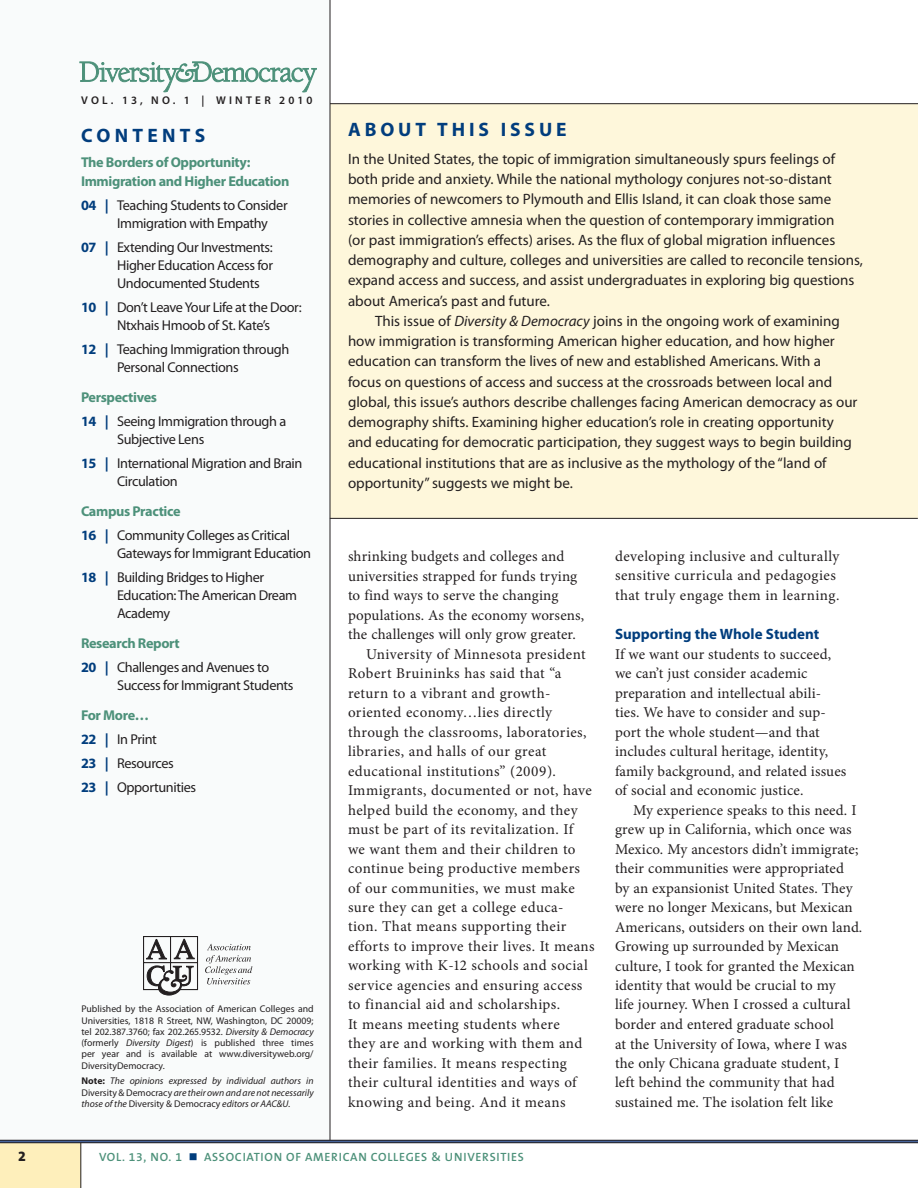
<style>
.page{position:relative;width:918px;height:1188px;background:#fff}
.page>*{position:absolute;margin:0;border:0;box-sizing:border-box;transform-origin:0 0}
.About_This_Issue_hea{font:700 19.5px "Myriad Pro";letter-spacing:.22em;color:#013d7d}
.Article_Text{font:15px/19.5px "Minion Pro";letter-spacing:.02em;color:#231f20}
.About_This_Issue_tex{font:15px/20.2px "Myriad Pro";color:#231f20}
.Article_Text_1st_Par{font:15px/19.5px "Minion Pro";letter-spacing:.01em;color:#231f20}
.Article_Subhead{font:700 15px "Myriad Pro";color:#013d7d}
.TOC__text__nested{font:14.25px/18px "Myriad Pro";letter-spacing:-.025em;color:#231f20}
.TOC__Topic{font:700 14.25px/19.5px "Myriad Pro";letter-spacing:-.025em;color:#4d917a}
.t1{font:800 14.25px "The Sans B8";color:#231f20}
.t2{font:600 12px "The Sans B6";letter-spacing:.06em;color:#4d917a}
.t3{font:600 11.25px "Myriad Pro";letter-spacing:.28em;color:#231f20}
.t4{font:9.75px/11.2px "Myriad Pro";color:#231f20;text-align:justify}
.t5{font:italic 9.75px/11.2px "Myriad Pro";color:#231f20;text-align:justify}
.s1{font-weight:700;color:#013d7d}
.s2{font-style:italic}
.s3{font-weight:700;font-style:normal}
.s4{font-style:normal}
.s5{color:#013d7d}
</style>
<div class="page">
<div style="left:0;top:1142px;width:81px;height:46px;background:#feefbb"></div>
<div style="left:0;top:0;width:330px;height:1141px;background:#f9fbfb"></div>
<div style="left:330px;top:104px;width:588px;height:414px;background:#fef7db"></div>
<svg style="left:205px;top:944px;width:47px;height:40px"></svg>
<svg style="left:143px;top:936px;width:56px;height:59px"></svg>
<hr style="left:0;top:1140px;width:918px;height:3px;background:#46639a">
<hr style="left:0;top:1140px;width:918px;height:1px;background:#231f20">
<hr style="left:0;top:1142px;width:918px;height:1px;background:#231f20">
<hr style="left:81px;top:1143px;width:1px;height:45px;background:#231f20">
<hr style="left:330px;top:0;width:1px;height:1140px;background:#231f20">
<hr style="left:330px;top:103px;width:588px;height:1px;background:#231f20">
<svg style="left:80px;top:62px;width:237px;height:30px"></svg>
<hr style="left:330px;top:518px;width:588px;height:1px;background:#231f20">
<p class="t3" style="left:81px;top:94px;width:233px">VO L. 13, NO. 1 | WI NTE R 2010</p>
<p class="About_This_Issue_hea" style="left:81px;top:125px;width:126px">Contents</p>
<p class="TOC__Topic" style="left:81px;top:153px;width:210px">The Borders of Opportunity:<br>Immigration and Higher Education</p>
<p class="TOC__text__nested" style="left:117px;top:197px;width:172px;text-indent:-36px"><span class="s1">04 |</span> Teaching Students to Consider<br>Immigration with Empathy</p>
<p class="TOC__text__nested" style="left:117px;top:239px;width:158px;text-align:justify;text-indent:-36px"><span class="s1">07 |</span> Extending Our Investments:<br>Higher Education Access for Undocumented Students</p>
<p class="TOC__text__nested" style="left:81px;top:299px;width:222px;text-align:center"><span class="s1">10 |</span> Don’t Leave Your Life at the Door:<br>Ntxhais Hmoob of St. Kate’s</p>
<p class="TOC__text__nested" style="left:117px;top:341px;width:174px;text-indent:-36px"><span class="s1">12 |</span> Teaching Immigration through<br>Personal Connections</p>
<p class="TOC__Topic" style="left:81px;top:388px;width:78px">Perspectives</p>
<p class="TOC__text__nested" style="left:117px;top:413px;width:171px;text-indent:-36px"><span class="s1">14 |</span> Seeing Immigration through a<br>Subjective Lens</p>
<p class="TOC__text__nested" style="left:117px;top:455px;width:187px;text-indent:-36px"><span class="s1">15 |</span> International Migration and Brain<br>Circulation</p>
<p class="TOC__Topic" style="left:81px;top:502px;width:101px">Campus Practice</p>
<p class="TOC__text__nested" style="left:117px;top:527px;width:196px;text-indent:-36px"><span class="s1">16 |</span> Community Colleges as Critical<br>Gateways for Immigrant Education</p>
<p class="TOC__text__nested" style="left:117px;top:569px;width:182px;text-indent:-36px"><span class="s1">18 |</span> Building Bridges to Higher<br>Education: The American Dream<br>Academy</p>
<p class="TOC__Topic" style="left:81px;top:634px;width:100px">Research Report</p>
<p class="TOC__text__nested" style="left:117px;top:659px;width:178px;text-indent:-36px"><span class="s1">20 |</span> Challenges and Avenues to<br>Success for Immigrant Students</p>
<p class="TOC__Topic" style="left:81px;top:706px;width:69px">For More…</p>
<p class="TOC__text__nested" style="left:81px;top:731px;width:77px"><span class="s1">22 |</span> In Print</p>
<p class="TOC__text__nested" style="left:81px;top:755px;width:94px"><span class="s1">23 |</span> Resources</p>
<p class="TOC__text__nested" style="left:81px;top:779px;width:117px"><span class="s1">23 |</span> Opportunities</p>
<p class="t4" style="left:82px;top:1004px;width:234px">Published by the Association of American Colleges and Universities, 1818 R Street, NW, Washington, DC 20009; tel 202.387.3760; fax 202.265.9532. <span class="s2">Diversity &amp; Democracy </span>(formerly <span class="s2">Diversity Digest</span>) is published three times per year and is available at www.diversityweb.org/ DiversityDemocracy.</p>
<p class="t5" style="left:82px;top:1076px;width:234px"><span class="s3">Note:</span> The opinions expressed by individual authors in <span class="s4">Diversity &amp; Democracy</span> are their own and are not necessarily those of the <span class="s4">Diversity &amp; Democracy</span> editors or AAC&amp;U.</p>
<p class="About_This_Issue_hea" style="left:348px;top:119px;width:49px">ABOUT</p>
<p class="About_This_Issue_hea" style="left:437px;top:119px;width:78px">THIS ISSUE</p>
<p class="About_This_Issue_tex" style="left:348px;top:149px;width:516px">In the United States, the topic of immigration simultaneously spurs feelings of both pride and anxiety. While the national mythology conjures not-so-distant memories of newcomers to Plymouth and Ellis Island, it can cloak those same stories in collective amnesia when the question of contemporary immigration<br>(or past immigration’s effects) arises. As the flux of global migration influences demography and culture, colleges and universities are called to reconcile tensions, expand access and success, and assist undergraduates in exploring big questions about America’s past and future.</p>
<p class="About_This_Issue_tex" style="left:348px;top:311px;width:511px;text-indent:27px">This issue of <span class="s2">Diversity &amp; Democracy</span> joins in the ongoing work of examining how immigration is transforming American higher education, and how higher education can transform the lives of new and established Americans. With a focus on questions of access and success at the crossroads between local and global, this issue’s authors describe challenges facing American democracy as our demography shifts. Examining higher education’s role in creating opportunity and educating for democratic participation, they suggest ways to begin building educational institutions that are as inclusive as the mythology of the “land of opportunity” suggests we might be.</p>
<p class="Article_Text" style="left:348px;top:547px;width:238px">shrinking budgets and colleges and universities strapped for funds trying to find ways to serve the changing populations. As the economy worsens, the challenges will only grow greater.</p>
<p class="Article_Text" style="left:348px;top:644px;width:248px;text-indent:18px">University of Minnesota president Robert Bruininks has said that “a return to a vibrant and growth&shy;oriented economy…lies directly through the classrooms, laboratories, libraries, and halls of our great educational institutions” (2009).<br>Immigrants, documented or not, have helped build the economy, and they must be part of its revitalization. If<br>we want them and their children to continue being productive members of our communities, we must make sure they can get a college educa&shy;tion. That means supporting their efforts to improve their lives. It means working with K-12 schools and social service agencies and ensuring access to financial aid and scholarships.<br>It means meeting students where<br>they are and working with them and their families. It means respecting their cultural identities and ways of knowing and being. And it means</p>
<p class="Article_Text" style="left:615px;top:547px;width:226px">developing inclusive and culturally sensitive curricula and pedagogies that truly engage them in learning.</p>
<p class="Article_Subhead" style="left:615px;top:626px;width:206px">Supporting the Whole Student</p>
<p class="Article_Text_1st_Par" style="left:615px;top:644px;width:233px">If we want our students to succeed, we can’t just consider academic preparation and intellectual abili&shy;ties. We have to consider and sup&shy;port the whole student—and that includes cultural heritage, identity, family background, and related issues of social and economic justice.</p>
<p class="Article_Text" style="left:615px;top:800px;width:249px;text-indent:18px">My experience speaks to this need. I grew up in California, which once was Mexico. My ancestors didn’t immigrate; their communities were appropriated<br>by an expansionist United States. They were no longer Mexicans, but Mexican Americans, outsiders on their own land.<br>Growing up surrounded by Mexican culture, I took for granted the Mexican identity that would be crucial to my<br>life journey. When I crossed a cultural border and entered graduate school<br>at the University of Iowa, where I was the only Chicana graduate student, I left behind the community that had sustained me. The isolation felt like</p>
<p class="t1" style="left:18px;top:1149px;width:9px">2</p>
<p class="t2" style="left:99px;top:1150px;width:426px">VOL. 13, NO. 1 <span class="s5">■</span> ASSOCIATION OF AMERICAN COLLEGES &amp; UNIVERSITIES</p>
</div>
